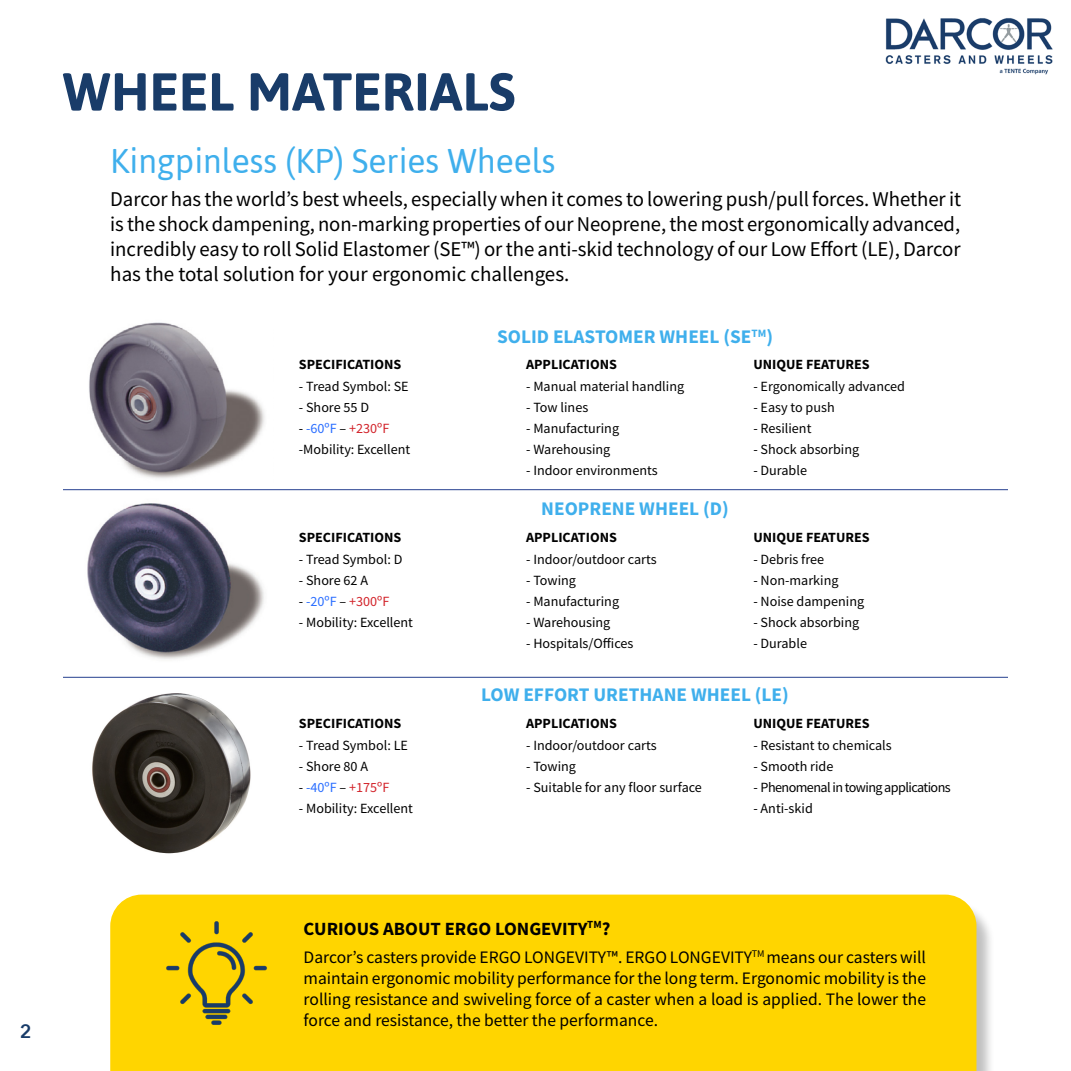
<style>
.page{position:relative;width:1071px;height:1071px;background:#fff}
.page>*{position:absolute;margin:0;border:0;box-sizing:border-box;transform-origin:0 0}
.t1{font:700 61.25px "Jaldi";letter-spacing:.005em;color:#193c69}
.t2{font:38.5px "Jaldi";color:#3fafec}
.t3{font:21px/25.2px "Source Sans Pro";color:#000;text-align:justify}
.t4{font:700 19.25px "Source Sans Pro";color:#3fafec}
.t5{font:600 19.25px "Avenir Next";color:#193c69}
.t6{font:700 18.72px "Source Sans Pro";color:#000}
.t7{font:17.5px/21px "Source Sans Pro";color:#000;text-align:justify}
.t8{font:14px "Source Sans Pro";color:#000}
.t9{font:700 14px "Source Sans Pro";color:#000}
.t10{font:14px "Source Sans Pro";color:#d2232a}
.t11{font:14px "Source Sans Pro";letter-spacing:-.04em;color:#000}
.s1{color:#000}
.s2{color:#2a6eff}
</style>
<div class="page">
<img style="left:89px;top:322px;width:176px;height:157px">
<img style="left:87px;top:503px;width:177px;height:156px">
<hr style="left:63px;top:677px;width:945px;height:1px;background:#25408f">
<hr style="left:63px;top:489px;width:945px;height:1px;background:#25408f">
<div style="left:111px;top:900px;width:884px;height:171px;background:#000;opacity:.25"></div>
<div style="left:110px;top:895px;width:866px;height:176px;background:#ffd500"></div>
<img style="left:92px;top:693px;width:159px;height:161px">
<img style="left:159px;top:916px;width:114px;height:114px">
<img style="left:885px;top:18px;width:168px;height:57px">
<p class="t1" style="left:63px;top:54px;width:454px">WHEEL MATERIALS</p>
<p class="t2" style="left:110px;top:128px;width:447px">Kingpinless (KP) Series Wheels</p>
<p class="t3" style="left:110px;top:186px;width:852px">Darcor has the world’s best wheels, especially when it comes to lowering push/pull forces. Whether it is the shock dampening, non-marking properties of our Neoprene, the most ergonomically advanced, incredibly easy to roll Solid Elastomer (SE™) or the anti-skid technology of our Low Effort (LE), Darcor has the total solution for your ergonomic challenges.</p>
<p class="t4" style="left:497px;top:324px;width:277px">SOLID ELASTOMER WHEEL (SE<sup>TM</sup>)</p>
<p class="t9" style="left:299px;top:355px;width:104px">SPECIFICATIONS</p>
<p class="t9" style="left:526px;top:355px;width:92px">APPLICATIONS</p>
<p class="t9" style="left:753px;top:355px;width:118px">UNIQUE FEATURES</p>
<p class="t8" style="left:299px;top:377px;width:111px">- Tread Symbol: SE</p>
<p class="t8" style="left:299px;top:398px;width:72px">- Shore 55 D</p>
<p class="t10" style="left:299px;top:419px;width:92px"><span class="s1">-</span> <span class="s2">-60ºF</span> <span class="s1">–</span> +230ºF</p>
<p class="t8" style="left:299px;top:440px;width:113px">-Mobility: Excellent</p>
<p class="t8" style="left:526px;top:377px;width:160px">- Manual material handling</p>
<p class="t8" style="left:526px;top:398px;width:64px">- Tow lines</p>
<p class="t8" style="left:526px;top:419px;width:95px">- Manufacturing</p>
<p class="t8" style="left:526px;top:440px;width:86px">- Warehousing</p>
<p class="t8" style="left:526px;top:461px;width:133px">- Indoor environments</p>
<p class="t8" style="left:753px;top:377px;width:153px">- Ergonomically advanced</p>
<p class="t8" style="left:753px;top:398px;width:83px">- Easy to push</p>
<p class="t8" style="left:753px;top:419px;width:60px">- Resilient</p>
<p class="t8" style="left:753px;top:440px;width:107px">- Shock absorbing</p>
<p class="t8" style="left:753px;top:461px;width:55px">- Durable</p>
<p class="t4" style="left:541px;top:495px;width:189px">NEOPRENE WHEEL (D)</p>
<p class="t9" style="left:299px;top:528px;width:104px">SPECIFICATIONS</p>
<p class="t9" style="left:526px;top:528px;width:92px">APPLICATIONS</p>
<p class="t9" style="left:753px;top:528px;width:118px">UNIQUE FEATURES</p>
<p class="t8" style="left:299px;top:550px;width:105px">- Tread Symbol: D</p>
<p class="t8" style="left:299px;top:571px;width:71px">- Shore 62 A</p>
<p class="t10" style="left:299px;top:592px;width:92px"><span class="s1">-</span> <span class="s2">-20ºF</span> <span class="s1">–</span> +300ºF</p>
<p class="t8" style="left:299px;top:613px;width:116px">- Mobility: Excellent</p>
<p class="t8" style="left:753px;top:550px;width:72px">- Debris free</p>
<p class="t8" style="left:753px;top:571px;width:87px">- Non-marking</p>
<p class="t8" style="left:753px;top:592px;width:112px">- Noise dampening</p>
<p class="t8" style="left:753px;top:613px;width:107px">- Shock absorbing</p>
<p class="t8" style="left:753px;top:634px;width:55px">- Durable</p>
<p class="t4" style="left:481px;top:682px;width:309px">LOW EFFORT URETHANE WHEEL (LE)</p>
<p class="t8" style="left:526px;top:550px;width:132px">- Indoor/outdoor carts</p>
<p class="t8" style="left:526px;top:571px;width:51px">- Towing</p>
<p class="t8" style="left:526px;top:592px;width:95px">- Manufacturing</p>
<p class="t8" style="left:526px;top:613px;width:86px">- Warehousing</p>
<p class="t8" style="left:526px;top:634px;width:109px">- Hospitals/Offices</p>
<p class="t9" style="left:299px;top:714px;width:104px">SPECIFICATIONS</p>
<p class="t9" style="left:526px;top:714px;width:92px">APPLICATIONS</p>
<p class="t9" style="left:753px;top:714px;width:118px">UNIQUE FEATURES</p>
<p class="t8" style="left:299px;top:736px;width:111px">- Tread Symbol: LE</p>
<p class="t8" style="left:299px;top:757px;width:71px">- Shore 80 A</p>
<p class="t10" style="left:299px;top:778px;width:92px"><span class="s1">-</span> <span class="s2">-40ºF</span> <span class="s1">–</span> +175ºF</p>
<p class="t8" style="left:299px;top:799px;width:116px">- Mobility: Excellent</p>
<p class="t8" style="left:526px;top:736px;width:132px">- Indoor/outdoor carts</p>
<p class="t8" style="left:526px;top:757px;width:51px">- Towing</p>
<p class="t8" style="left:526px;top:778px;width:177px">- Suitable for any floor surface</p>
<p class="t8" style="left:753px;top:736px;width:140px">- Resistant to chemicals</p>
<p class="t8" style="left:753px;top:757px;width:82px">- Smooth ride</p>
<p class="t11" style="left:753px;top:778px;width:199px">- Phenomenal in towing applications</p>
<p class="t8" style="left:753px;top:799px;width:61px">- Anti-skid</p>
<p class="t5" style="left:20px;top:1015px;width:13px">2</p>
<p class="t6" style="left:304px;top:916px;width:308px">CURIOUS ABOUT ERGO LONGEVITY<sup>TM</sup>?</p>
<p class="t7" style="left:304px;top:946px;width:624px">Darcor’s casters provide ERGO LONGEVITY™. ERGO LONGEVITY<sup>TM</sup> means our casters will maintain ergonomic mobility performance for the long term. Ergonomic mobility is the rolling resistance and swiveling force of a caster when a load is applied. The lower the force and resistance, the better the performance.</p>
</div>
